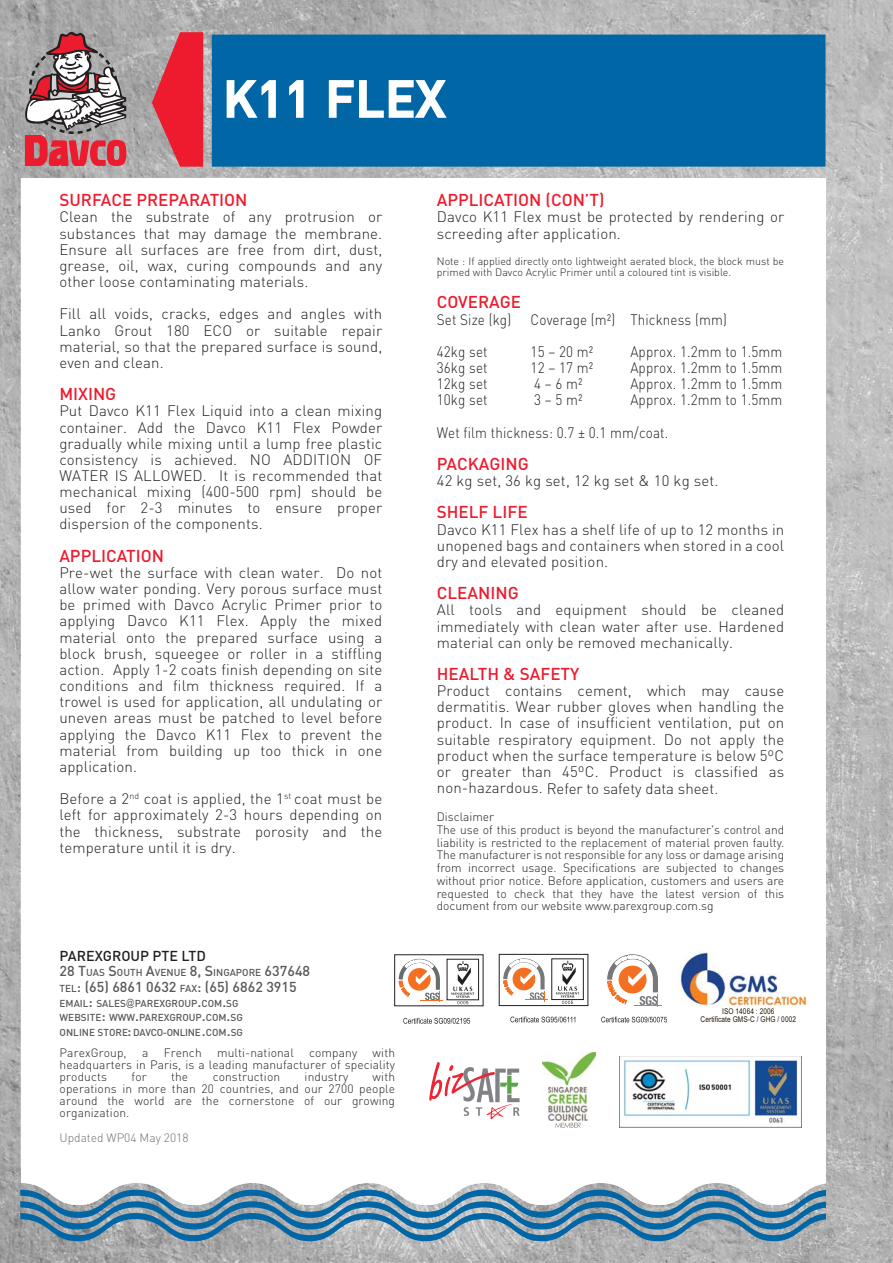
<style>
.page{position:relative;width:893px;height:1263px;background:#fff}
.page>*{position:absolute;margin:0;border:0;box-sizing:border-box;transform-origin:0 0}
.t1{font:500 49.5px "DIN";letter-spacing:.025em;color:#fff}
.t2{font:500 16.95px "DIN";color:#ed1b2d}
.t3{font:300 15px/16.2px "DIN";letter-spacing:.01em;color:#231f20;text-align:justify}
.t4{font:300 15px/32.2px "DIN";letter-spacing:.01em;color:#231f20;scale:.9 1}
.t5{font:500 14.25px "DIN";color:#58595b}
.t6{font:500 14.25px "DIN";color:#231f20}
.t7{font:300 12px/12.8px "DIN";color:#231f20;text-align:justify}
.t8{font:300 12px "DIN";color:#6d6e70}
.t9{font:300 10.65px/10.6px "DIN";color:#231f20}
.t10{font:500 10.05px/14.2px "DIN";color:#58595b}
.t11{font:7.95px/8.2px "Arial Narrow";letter-spacing:.01em;color:#241a04;text-align:center}
.s1{font-size:14.25px}
.s2{font-size:10.05px}
.s3{font-family:"Arial Narrow";font-weight:400}
</style>
<div class="page">
<img style="left:0;top:0;width:893px;height:1263px">
<svg style="left:22px;top:32px;width:105px;height:134px;background:#ae8488"></svg>
<svg style="left:21px;top:1080px;width:805px;height:110px"></svg>
<div style="left:21px;top:178px;width:804px;height:990px;background:#fff"></div>
<svg style="left:601px;top:1017px;width:66px;height:5px"></svg>
<svg style="left:607px;top:954px;width:54px;height:53px"></svg>
<img style="left:679px;top:950px;width:128px;height:57px">
<svg style="left:510px;top:1016px;width:65px;height:6px"></svg>
<div style="left:499px;top:954px;width:89px;height:52px;border:1px solid #231f20"></div>
<svg style="left:503px;top:958px;width:44px;height:43px"></svg>
<svg style="left:556px;top:961px;width:23px;height:43px"></svg>
<svg style="left:403px;top:1018px;width:67px;height:6px"></svg>
<svg style="left:399px;top:959px;width:44px;height:43px"></svg>
<div style="left:447px;top:959px;width:32px;height:41px;border:1px solid #231f20"></div>
<svg style="left:451px;top:961px;width:23px;height:43px"></svg>
<svg style="left:429px;top:1062px;width:91px;height:57px"></svg>
<img style="left:619px;top:1056px;width:182px;height:71px">
<img style="left:543px;top:1053px;width:53px;height:67px">
<svg style="left:555px;top:1123px;width:26px;height:5px"></svg>
<svg style="left:152px;top:32px;width:51px;height:135px;background:#da4350"></svg>
<div style="left:212px;top:35px;width:613px;height:132px;background:#0066a5"></div>
<svg style="left:20px;top:1190px;width:806px;height:51px;background:#7a9fb5"></svg>
<svg style="left:226px;top:80px;width:50px;height:38px"></svg>
<svg style="left:289px;top:80px;width:15px;height:38px"></svg>
<svg style="left:328px;top:80px;width:119px;height:38px"></svg>
<h1 class="t1" style="left:223px;top:81px;width:223px">K11 FLEX</h1>
<p class="t2" style="left:59px;top:194px;width:190px">SURFACE PREPARATION</p>
<p class="t3" style="left:59px;top:211px;width:324px">Clean the substrate of any protrusion or substances that may damage the membrane.<br>Ensure all surfaces are free from dirt, dust, grease, oil, wax, curing compounds and any other loose contaminating materials.</p>
<p class="t3" style="left:59px;top:308px;width:324px">Fill all voids, cracks, edges and angles with Lanko Grout 180 ECO or suitable repair material, so that the prepared surface is sound, even and clean.</p>
<p class="t2" style="left:59px;top:388px;width:58px">MIXING</p>
<p class="t3" style="left:59px;top:405px;width:324px">Put Davco K11 Flex Liquid into a clean mixing container. Add the Davco K11 Flex Powder gradually while mixing until a lump free plastic consistency is achieved. NO ADDITION OF WATER IS ALLOWED. It is recommended that mechanical mixing (400-500 rpm) should be used for 2-3 minutes to ensure proper dispersion of the components.</p>
<p class="t2" style="left:59px;top:550px;width:106px">APPLICATION</p>
<p class="t3" style="left:59px;top:566px;width:324px">Pre-wet the surface with clean water. Do not allow water ponding. Very porous surface must be primed with Davco Acrylic Primer prior to applying Davco K11 Flex. Apply the mixed material onto the prepared surface using a block brush, squeegee or roller in a stiffling action. Apply 1-2 coats finish depending on site conditions and film thickness required. If a trowel is used for application, all undulating or uneven areas must be patched to level before applying the Davco K11 Flex to prevent the material from building up too thick in one application.</p>
<p class="t3" style="left:59px;top:792px;width:324px">Before a 2<sup>nd</sup> coat is applied, the 1<sup>st</sup> coat must be left for approximately 2-3 hours depending on the thickness, substrate porosity and the temperature until it is dry.</p>
<p class="t6" style="left:60px;top:950px;width:148px">PAREXGROUP PTE LTD</p>
<p class="t10" style="left:60px;top:966px;width:252px"><span class="s1">28 T</span>UAS <span class="s1">S</span>OUTH <span class="s1">A</span>VENUE <span class="s1">8, S</span>INGAPORE <span class="s1">637648</span></p>
<p class="t5" style="left:60px;top:981px;width:239px"><span class="s2">TEL</span>: (65) 6861 0632 <span class="s2">FAX</span>: (65) 6862 3915</p>
<p class="t10" style="left:60px;top:998px;width:185px">EMAIL<span class="s1">:</span> SALES<span class="s3">@</span>PAREXGROUP<span class="s1">.</span>COM<span class="s1">.</span>SG<br>WEBSITE<span class="s1">:</span> WWW<span class="s1">.</span>PAREXGROUP<span class="s1">.</span>COM<span class="s1">.</span>SG<br>ONLINE STORE <span class="s1">:</span> DAVCO-ONLINE COM<span class="s1">.</span>SG</p>
<p class="t5" style="left:202px;top:1026px;width:5px">.</p>
<p class="t7" style="left:60px;top:1048px;width:69px">ParexGroup,</p>
<p class="t7" style="left:142px;top:1048px;width:8px">a</p>
<p class="t7" style="left:164px;top:1048px;width:40px">French</p>
<p class="t7" style="left:217px;top:1048px;width:78px">multi-national</p>
<p class="t7" style="left:309px;top:1048px;width:50px">company</p>
<p class="t7" style="left:60px;top:1048px;width:337px;line-height:12px;text-indent:313px">with headquarters in Paris, is a leading manufacturer of speciality products</p>
<p class="t7" style="left:60px;top:1072px;width:337px;line-height:12px;text-indent:313px">with operations in more than 20 countries, and our 2700 people around the world are the cornerstone of our growing organization.</p>
<p class="t7" style="left:132px;top:1072px;width:17px">for</p>
<p class="t7" style="left:171px;top:1072px;width:19px">the</p>
<p class="t7" style="left:213px;top:1072px;width:69px">construction</p>
<p class="t7" style="left:305px;top:1072px;width:45px">industry</p>
<p class="t8" style="left:59px;top:1133px;width:131px">Updated WP04 May 2018</p>
<p class="t2" style="left:437px;top:194px;width:169px">APPLICATION (CON’T)</p>
<p class="t3" style="left:437px;top:211px;width:349px">Davco K11 Flex must be protected by rendering or screeding after application.</p>
<p class="t9" style="left:437px;top:257px;width:349px">Note : If applied directly onto lightweight aerated block, the block must be primed with Davco Acrylic Primer until a coloured tint is visible.</p>
<p class="t2" style="left:437px;top:296px;width:86px">COVERAGE</p>
<p class="t4" style="left:437px;top:305px;width:84px">Set Size (kg)</p>
<p class="t4" style="left:531px;top:305px;width:220px">Coverage (m²) Thickness (mm)</p>
<p class="t4" style="left:437px;top:337px;width:58px">42kg set</p>
<p class="t4" style="left:531px;top:337px;width:71px">15 – 20 m²</p>
<p class="t4" style="left:630px;top:337px;width:171px">Approx. 1.2mm to 1.5mm</p>
<p class="t4" style="left:437px;top:353px;width:58px">36kg set</p>
<p class="t4" style="left:531px;top:353px;width:71px">12 – 17 m²</p>
<p class="t4" style="left:630px;top:353px;width:171px">Approx. 1.2mm to 1.5mm</p>
<p class="t4" style="left:437px;top:369px;width:58px">12kg set</p>
<p class="t4" style="left:534px;top:369px;width:55px">4 – 6 m²</p>
<p class="t4" style="left:630px;top:369px;width:171px">Approx. 1.2mm to 1.5mm</p>
<p class="t4" style="left:437px;top:386px;width:58px">10kg set</p>
<p class="t4" style="left:534px;top:386px;width:55px">3 – 5 m²</p>
<p class="t4" style="left:437px;top:386px;width:386px;text-indent:194px">Approx. 1.2mm to 1.5mm<br>Wet film thickness: 0.7 ± 0.1 mm/coat.</p>
<p class="t2" style="left:437px;top:458px;width:93px">PACKAGING</p>
<p class="t3" style="left:437px;top:474px;width:283px">42 kg set, 36 kg set, 12 kg set &amp; 10 kg set.</p>
<p class="t2" style="left:437px;top:506px;width:92px">SHELF LIFE</p>
<p class="t3" style="left:437px;top:523px;width:349px">Davco K11 Flex has a shelf life of up to 12 months in unopened bags and containers when stored in a cool dry and elevated position.</p>
<p class="t2" style="left:437px;top:587px;width:83px">CLEANING</p>
<p class="t3" style="left:437px;top:604px;width:349px">All tools and equipment should be cleaned immediately with clean water after use. Hardened material can only be removed mechanically.</p>
<p class="t2" style="left:437px;top:668px;width:144px">HEALTH &amp; SAFETY</p>
<p class="t3" style="left:437px;top:684px;width:349px">Product contains cement, which may cause dermatitis. Wear rubber gloves when handling the product. In case of insufficient ventilation, put on suitable respiratory equipment. Do not apply the product when the surface temperature is below 5ºC or greater than 45ºC. Product is classified as non-hazardous. Refer to safety data sheet.</p>
<p class="t7" style="left:437px;top:812px;width:349px;text-align:left">Disclaimer<br>The use of this product is beyond the manufacturer's control and liability is restricted to the replacement of material proven faulty.<br>The manufacturer is not responsible for any loss or damage arising from incorrect usage. Specifications are subjected to changes without prior notice. Before application, customers and users are requested to check that they have the latest version of this document from our website www.parexgroup.com.sg</p>
<p class="t11" style="left:701px;top:1007px;width:97px">ISO 14064 : 2006<br>Certificate GMS-C / GHG / 0002</p>
</div>
